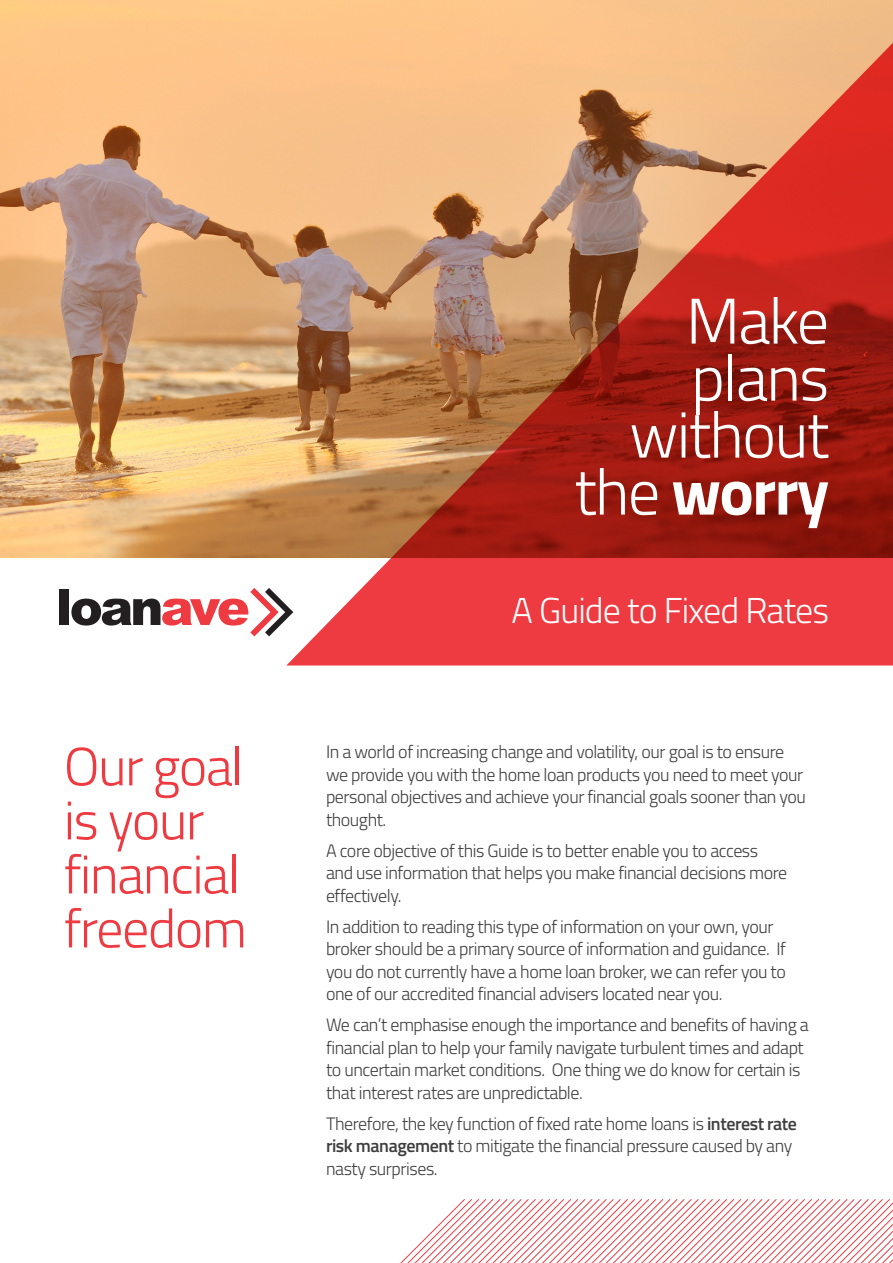
<style>
.page{position:relative;width:893px;height:1263px;background:#fff}
.page>*{position:absolute;margin:0;border:0;box-sizing:border-box;transform-origin:0 0}
.t1{font:300 64.5px/57px "Titillium";letter-spacing:-.025em;color:#fff;text-align:right}
.t2{font:300 54px/54px "Titillium";letter-spacing:-.025em;color:#ee3a41}
.t3{font:300 36px "Titillium";letter-spacing:-.025em;color:#fff}
.t4{font:300 18px/22.5px "Titillium";letter-spacing:-.025em;color:#3e3e3f}
.s1{font-weight:700}
.s2{font-weight:600}
</style>
<div class="page">
<img style="left:0;top:0;width:286px;height:558px">
<svg style="left:286px;top:0;width:607px;height:665px;background:#ca684d"></svg>
<div style="left:60px;top:589px;width:9px;height:36px;background:#231f20"></div>
<svg style="left:71px;top:588px;width:222px;height:48px"></svg>
<svg style="left:400px;top:1199px;width:493px;height:64px"></svg>
<p class="t2" style="left:64px;top:737px;width:185px">Our goal is your financial freedom</p>
<p class="t1" style="left:574px;top:289px;width:256px">Make plans without the <span class="s1">worry</span></p>
<p class="t3" style="left:511px;top:585px;width:319px">A Guide to Fixed Rates</p>
<p class="t4" style="left:326px;top:740px;width:481px">In a world of increasing change and volatility, our goal is to ensure we provide you with the home loan products you need to meet your personal objectives and achieve your financial goals sooner than you thought.</p>
<p class="t4" style="left:326px;top:838px;width:463px">A core objective of this Guide is to better enable you to access and use information that helps you make financial decisions more effectively.</p>
<p class="t4" style="left:326px;top:914px;width:461px">In addition to reading this type of information on your own, your broker should be a primary source of information and guidance. If you do not currently have a home loan broker, we can refer you to one of our accredited financial advisers located near you.</p>
<p class="t4" style="left:326px;top:1013px;width:484px">We can’t emphasise enough the importance and benefits of having a financial plan to help your family navigate turbulent times and adapt to uncertain market conditions. One thing we do know for certain is that interest rates are unpredictable.</p>
<p class="t4" style="left:326px;top:1111px;width:473px">Therefore, the key function of fixed rate home loans is <span class="s2">interest rate risk management</span> to mitigate the financial pressure caused by any nasty surprises.</p>
</div>
